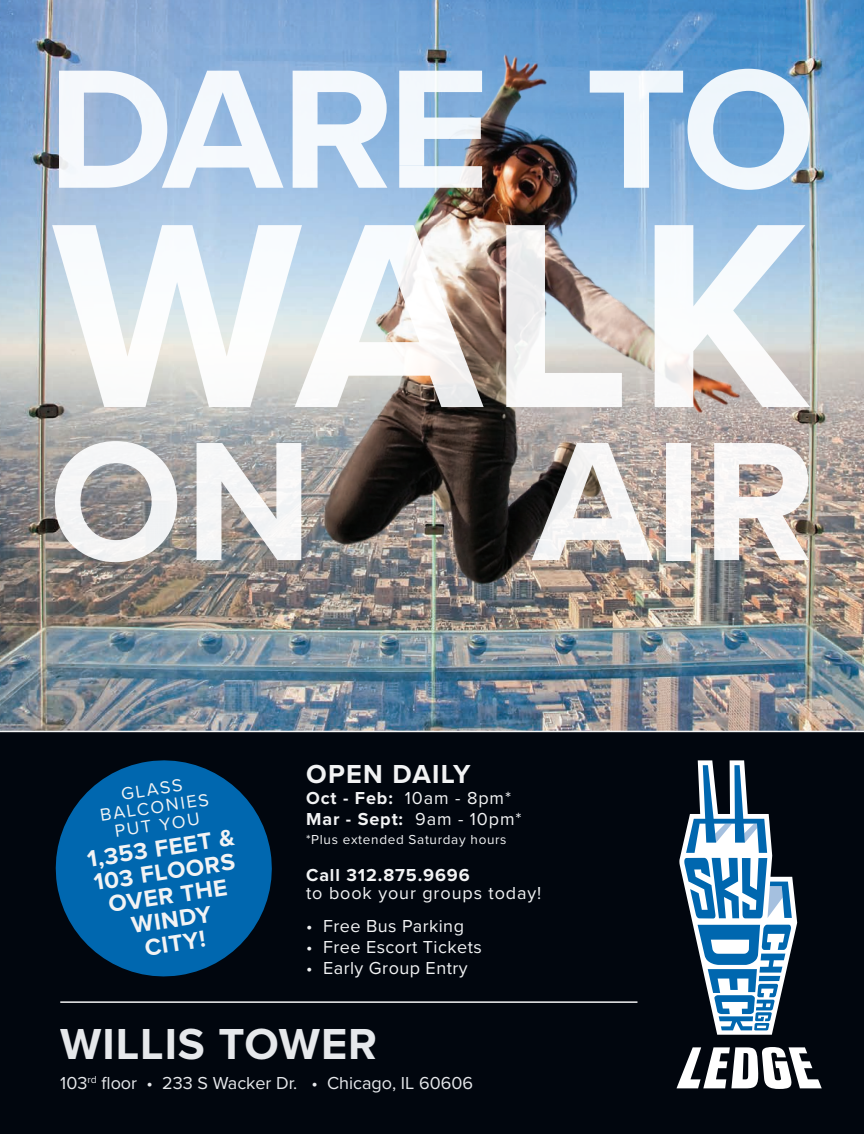
<style>
.page{position:relative;width:864px;height:1134px;background:#fff}
.page>*{position:absolute;margin:0;border:0;box-sizing:border-box;transform-origin:0 0}
.t1{font:700 45px "Proxima Nova";letter-spacing:.02em;color:#f2f3f4}
.t2{font:700 27px "Proxima Nova";letter-spacing:.05em;color:#f2f3f4}
.t3{font:700 24px/24px "Proxima Nova";color:#f2f3f4;text-align:center}
.t4{font:18px/18px "Proxima Nova";letter-spacing:.025em;color:#f2f3f4}
.t5{font:18px "Proxima Nova";color:#f2f3f4}
.t6{font:18px/18px "Proxima Nova";letter-spacing:.05em;color:#f2f3f4}
.t7{font:13.5px "Proxima Nova";letter-spacing:.05em;color:#f2f3f4}
.s1{font-weight:700}
</style>
<div class="page">
<img style="left:0;top:618px;width:864px;height:113px">
<div style="left:0;top:731px;width:864px;height:403px;background:#01060e"></div>
<img style="left:0;top:0;width:864px;height:618px">
<svg style="left:655px;top:225px;width:155px;height:182px"></svg>
<svg style="left:59px;top:71px;width:224px;height:117px"></svg>
<svg style="left:293px;top:71px;width:94px;height:117px"></svg>
<svg style="left:590px;top:69px;width:220px;height:121px"></svg>
<svg style="left:55px;top:441px;width:122px;height:121px"></svg>
<svg style="left:197px;top:443px;width:104px;height:117px"></svg>
<svg style="left:532px;top:443px;width:121px;height:117px"></svg>
<div style="left:666px;top:443px;width:24px;height:117px;background:#f2f3f4"></div>
<svg style="left:714px;top:443px;width:95px;height:117px"></svg>
<svg style="left:52px;top:225px;width:243px;height:182px"></svg>
<svg style="left:399px;top:71px;width:83px;height:117px"></svg>
<svg style="left:295px;top:225px;width:189px;height:182px"></svg>
<svg style="left:506px;top:225px;width:116px;height:182px"></svg>
<hr style="left:0;top:731px;width:864px;height:1px;background:#f2f3f4">
<svg style="left:55px;top:760px;width:217px;height:217px;fill:#0067af"></svg>
<svg style="left:677px;top:1047px;width:145px;height:42px"></svg>
<svg style="left:679px;top:760px;width:118px;height:275px"></svg>
<hr style="left:60px;top:1001px;width:577px;height:2px;background:#f2f3f4">
<p class="t4" style="left:96px;top:788px;width:111px;text-align:center;rotate:-9deg">GLASS<br>BALCO NIES<br>PUT YOU</p>
<p class="t3" style="left:85px;top:847px;width:147px;rotate:-9deg">1,353 FEET &amp;<br>103 FLOORS<br>OVER THE<br>W INDY<br>CITY!</p>
<p class="t2" style="left:306px;top:754px;width:166px">OPEN DAILY</p>
<p class="t4" style="left:306px;top:786px;width:217px;line-height:21px"><span class="s1">Oct - Feb:</span> 10am - 8pm*<br><span class="s1">Mar - Sept:</span> 9am - 10pm*</p>
<p class="t7" style="left:306px;top:830px;width:202px">*Plus extended Saturday hours</p>
<p class="t6" style="left:306px;top:865px;width:237px"><span class="s1">Call 312.875.9696<br></span>to book your groups today!</p>
<p class="t4" style="left:306px;top:916px;width:159px">• Free Bus Parking</p>
<p class="t4" style="left:306px;top:937px;width:177px">• Free Escort Tickets</p>
<p class="t4" style="left:306px;top:958px;width:163px">• Early Group Entry</p>
<h1 class="t1" style="left:60px;top:1010px;width:318px">WILLIS TOWER</h1>
<p class="t5" style="left:60px;top:1069px;width:414px">103<sup>rd</sup> floor • 233 S Wacker Dr. • Chicago, IL 60606</p>
</div>
